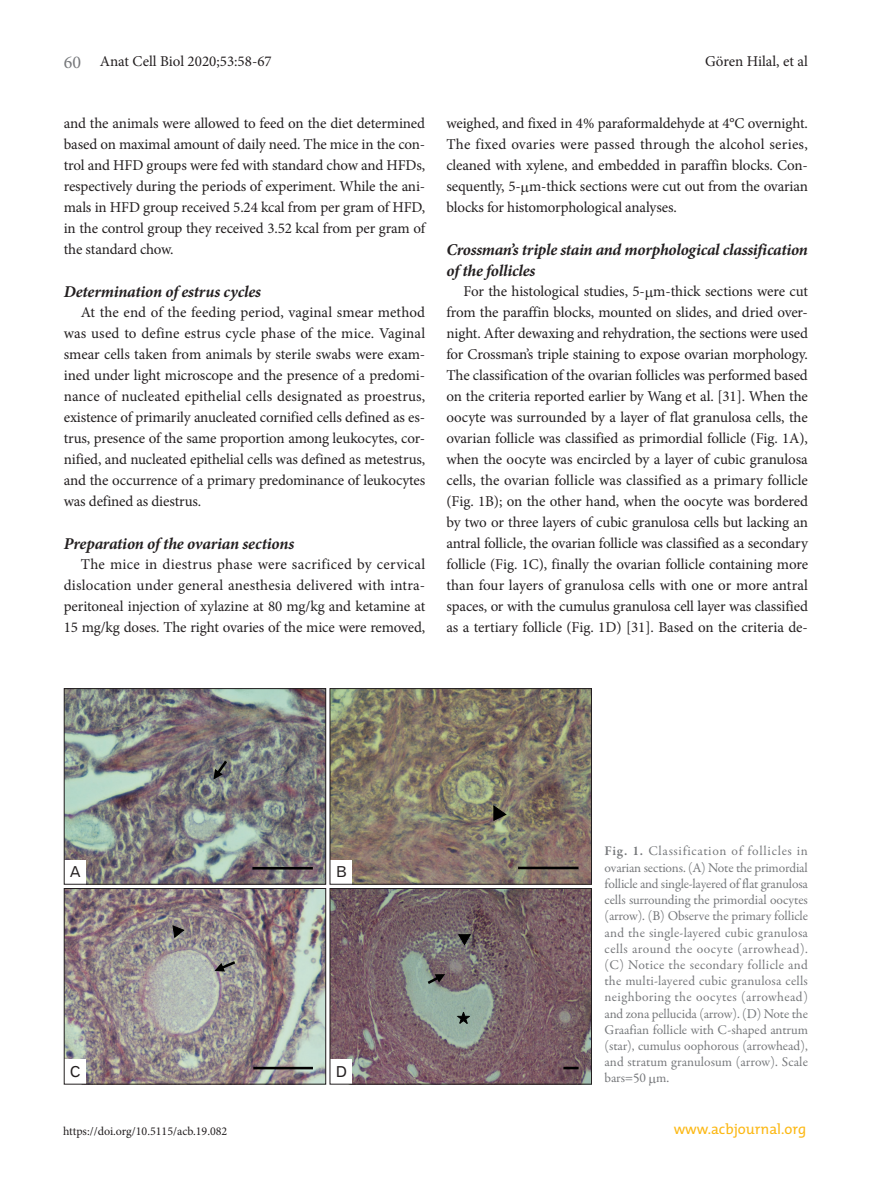
<style>
.page{position:relative;width:893px;height:1191px;background:#fff}
.page>*{position:absolute;margin:0;border:0;box-sizing:border-box;transform-origin:0 0}
._1__제목{font:italic 700 16.5px/21px "Minion Pro";letter-spacing:-.015em;color:#231f20}
.본문{font:15px/21px "Minion Pro";letter-spacing:-.01em;color:#231f20;text-align:justify}
.t1{font:15px "Gothic 720 BT Roman B";color:#231f20}
.t2{font:14.7px "The Mix";color:#fcb814}
.그림설명{font:13.5px/16.2px "Garamond Premr Pro";letter-spacing:-.005em;color:#76787b;text-align:justify}
.t3{font:12px "Minion Pro";color:#231f20}
.s1{font-size:18px;color:#76787b}
.s2{font-weight:600}
</style>
<div class="page">
<img style="left:64px;top:688px;width:528px;height:396px">
<p class="본문" style="left:64px;top:50px;width:210px"><span class="s1">60</span> Anat Cell Biol 2020;53:58-67</p>
<p class="본문" style="left:705px;top:50px;width:104px">Gören Hilal, et al</p>
<p class="본문" style="left:64px;top:113px;width:363px">and the animals were allowed to feed on the diet determined based on maximal amount of daily need. The mice in the con&shy;trol and HFD groups were fed with standard chow and HFDs, respectively during the periods of experiment. While the ani&shy;mals in HFD group received 5.24 kcal from per gram of HFD, in the control group they received 3.52 kcal from per gram of the standard chow.</p>
<p class="_1__제목" style="left:64px;top:281px;width:199px">Determination of estrus cycles</p>
<p class="본문" style="left:64px;top:302px;width:363px;text-indent:17px">At the end of the feeding period, vaginal smear method was used to define estrus cycle phase of the mice. Vaginal smear cells taken from animals by sterile swabs were exam&shy;ined under light microscope and the presence of a predomi&shy;nance of nucleated epithelial cells designated as proestrus, existence of primarily anucleated cornified cells defined as es&shy;trus, presence of the same proportion among leukocytes, cor&shy;nified, and nucleated epithelial cells was defined as metestrus, and the occurrence of a primary predominance of leukocytes was defined as diestrus.</p>
<p class="_1__제목" style="left:64px;top:533px;width:232px">Preparation of the ovarian sections</p>
<p class="본문" style="left:64px;top:554px;width:363px;text-indent:17px">The mice in diestrus phase were sacrificed by cervical dislocation under general anesthesia delivered with intra&shy;peritoneal injection of xylazine at 80 mg/kg and ketamine at 15 mg/kg doses. The right ovaries of the mice were removed,</p>
<p class="본문" style="left:446px;top:113px;width:363px">weighed, and fixed in 4% paraformaldehyde at 4°C overnight.<br>The fixed ovaries were passed through the alcohol series, cleaned with xylene, and embedded in paraffin blocks. Con&shy;sequently, 5- m-thick sections were cut out from the ovarian blocks for histomorphological analyses.</p>
<p class="_1__제목" style="left:446px;top:239px;width:363px">Crossman’s triple stain and morphological classification of the follicles</p>
<p class="본문" style="left:446px;top:281px;width:363px;text-indent:17px">For the histological studies, 5- m-thick sections were cut from the paraffin blocks, mounted on slides, and dried over&shy;night. After dewaxing and rehydration, the sections were used for Crossman’s triple staining to expose ovarian morphology.<br>The classification of the ovarian follicles was performed based on the criteria reported earlier by Wang et al. [31]. When the oocyte was surrounded by a layer of flat granulosa cells, the ovarian follicle was classified as primordial follicle (Fig. 1A), when the oocyte was encircled by a layer of cubic granulosa cells, the ovarian follicle was classified as a primary follicle (Fig. 1B); on the other hand, when the oocyte was bordered by two or three layers of cubic granulosa cells but lacking an antral follicle, the ovarian follicle was classified as a secondary follicle (Fig. 1C), finally the ovarian follicle containing more than four layers of granulosa cells with one or more antral spaces, or with the cumulus granulosa cell layer was classified as a tertiary follicle (Fig. 1D) [31]. Based on the criteria de-</p>
<p class="t1" style="left:70px;top:863px;width:12px">A</p>
<p class="t1" style="left:336px;top:863px;width:12px">B</p>
<p class="t1" style="left:70px;top:1063px;width:12px">C</p>
<p class="t1" style="left:336px;top:1063px;width:13px">D</p>
<p class="그림설명" style="left:605px;top:843px;width:205px"><span class="s2">Fig. 1.</span> Classification of follicles in ovarian sections. (A) Note the primordial follicle and single-layered of flat granulosa cells surrounding the primordial oocytes (arrow). (B) Observe the primary follicle and the single-layered cubic granulosa cells around the oocyte (arrowhead). (C) Notice the secondary follicle and the multi-layered cubic granulosa cells neighboring the oocytes (arrowhead) and zona pellucida (arrow). (D) Note the Graafian follicle with C-shaped antrum (star), cumulus oophorous (arrowhead), and stratum granulosum (arrow). Scale bars=50 m.</p>
<p class="t3" style="left:63px;top:1123px;width:166px">https://doi.org/10.5115/acb.19.082</p>
<p class="t2" style="left:674px;top:1117px;width:134px">www.acbjournal.org</p>
</div>
